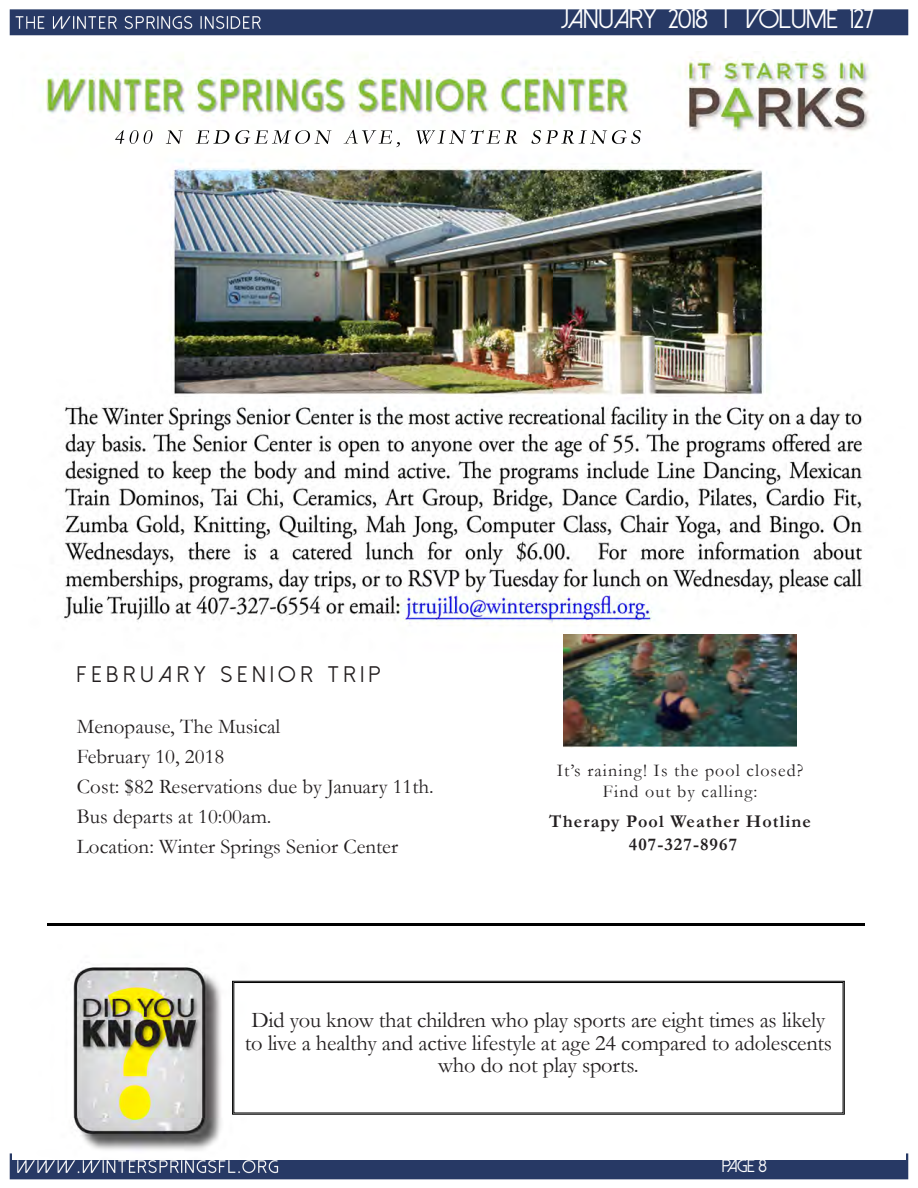
<style>
.page{position:relative;width:918px;height:1188px;background:#fff}
.page>*{position:absolute;margin:0;border:0;box-sizing:border-box;transform-origin:0 0}
.t1{font:27px "Dolce Vita";color:#fff}
.t2{font:22.5px/22.5px "Garamond";letter-spacing:-.01em;color:#231f20;text-align:center}
.t3{font:22.5px "Dolce Vita";letter-spacing:.23em;color:#231f20}
.t4{font:21px "Garamond";color:#231f20}
.t5{font:18px "Garamond";letter-spacing:.06em;color:#231f20}
.t6{font:700 18px "Garamond";letter-spacing:.06em;color:#231f20}
.t7{font:18px "Dolce Vita";color:#fff}
.s1{font-size:24px}
</style>
<div class="page">
<img style="left:9px;top:9px;width:900px;height:1171px">
<img style="left:13px;top:52px;width:892px;height:1107px">
<img style="left:344px;top:130px;width:139px;height:14px">
<hr style="left:48px;top:923px;width:815px;height:2px;background:#000">
<svg style="left:232px;top:981px;width:613px;height:133px"></svg>
<div style="left:234px;top:982px;width:609px;height:131px;border:1px solid #000"></div>
<img style="left:564px;top:635px;width:233px;height:112px">
<p class="t1" style="left:562px;top:5px;width:314px">JANUARY 2018 <span class="s1">|</span>I VOLUME 127</p>
<p class="t3" style="left:77px;top:663px;width:305px">FEBRUARY SENIOR TRIP</p>
<p class="t4" style="left:77px;top:712px;width:205px">Menopause, The Musical</p>
<p class="t4" style="left:77px;top:742px;width:149px">February 10, 2018</p>
<p class="t4" style="left:77px;top:772px;width:358px">Cost: $82 Reservations due by January 11th.</p>
<p class="t4" style="left:77px;top:802px;width:196px">Bus departs at 10:00am.</p>
<p class="t4" style="left:77px;top:832px;width:323px">Location: Winter Springs Senior Center</p>
<p class="t5" style="left:557px;top:758px;width:248px">It’s raining! Is the pool closed?</p>
<p class="t5" style="left:603px;top:780px;width:156px">Find out by calling:</p>
<p class="t6" style="left:549px;top:809px;width:263px">Therapy Pool Weather Hotline</p>
<p class="t6" style="left:629px;top:832px;width:110px">407-327-8967</p>
<p class="t2" style="left:245px;top:1008px;width:589px">Did you know that children who play sports are eight times as likely to live a healthy and active lifestyle at age 24 compared to adolescents who do not play sports.</p>
<p class="t7" style="left:722px;top:1157px;width:46px">PAGE 8</p>
</div>
